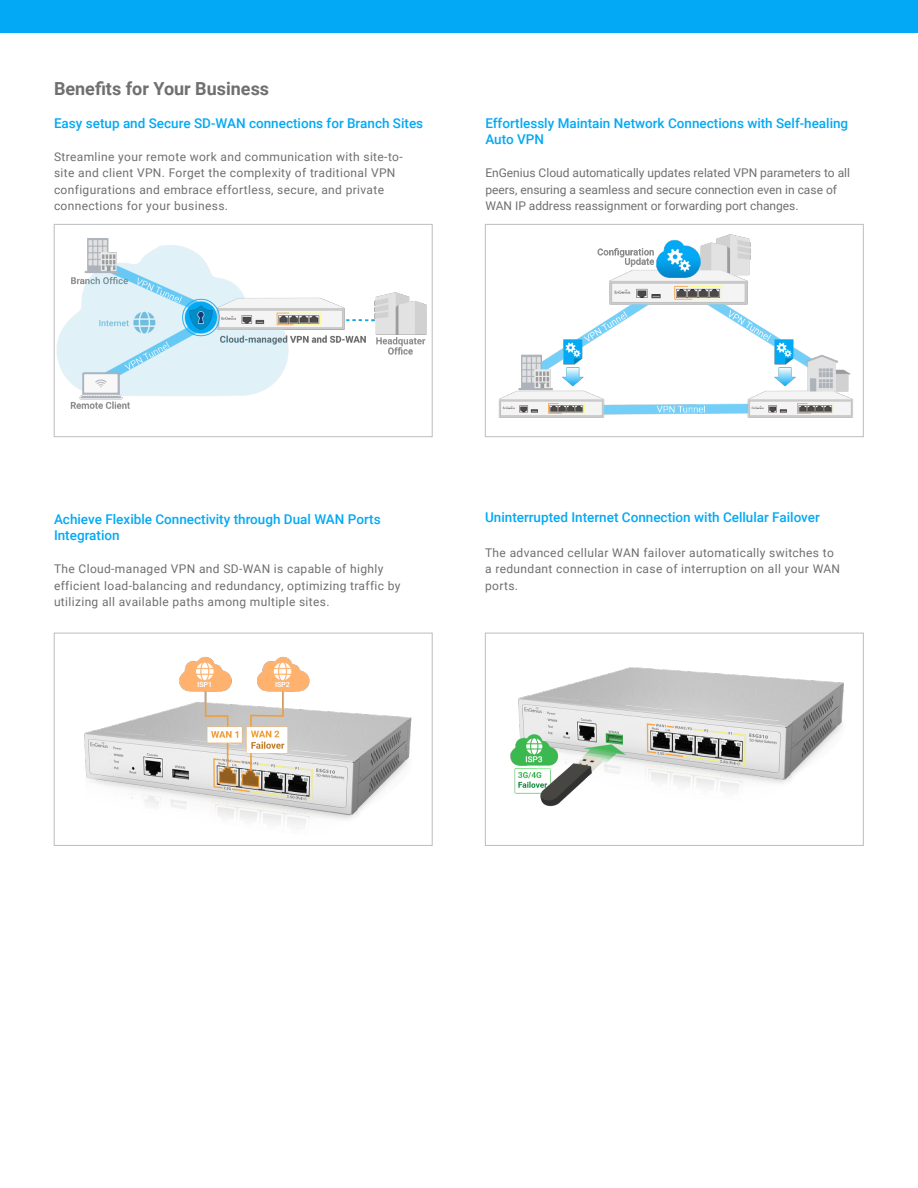
<style>
.page{position:relative;width:918px;height:1188px;background:#fff}
.page>*{position:absolute;margin:0;border:0;box-sizing:border-box;transform-origin:0 0}
.t1{font:700 18px "Roboto";color:#6f6f6f}
.t2{font:500 13.5px/16.5px "Roboto";color:#03a9f4}
.t3{font:12px/16.5px "Roboto";letter-spacing:.03em;color:#6f6f6f}
.t4{font:12px/16.5px "Roboto";color:#6f6f6f}
</style>
<div class="page">
<div style="left:0;top:0;width:918px;height:32px;background:#03a9f4"></div>
<img style="left:498px;top:235px;width:355px;height:183px">
<div style="left:485px;top:224px;width:379px;height:213px;border:1px solid #bcbdc0"></div>
<img style="left:510px;top:667px;width:334px;height:140px">
<div style="left:485px;top:633px;width:379px;height:213px;border:1px solid #bcbdc0"></div>
<img style="left:84px;top:656px;width:328px;height:169px">
<div style="left:54px;top:633px;width:378px;height:213px;border:1px solid #bcbdc0"></div>
<img style="left:57px;top:238px;width:370px;height:171px">
<div style="left:54px;top:224px;width:378px;height:213px;border:1px solid #bcbdc0"></div>
<p class="t1" style="left:54px;top:75px;width:217px">Benefits for Your Business</p>
<p class="t2" style="left:54px;top:114px;width:371px">Easy setup and Secure SD-WAN connections for Branch Sites</p>
<p class="t3" style="left:54px;top:148px;width:350px">Streamline your remote work and communication with site-to&shy;site and client VPN. Forget the complexity of traditional VPN configurations and embrace effortless, secure, and private connections for your business.</p>
<p class="t2" style="left:485px;top:114px;width:364px">Effortlessly Maintain Network Connections with Self-healing<br>Auto VPN</p>
<p class="t4" style="left:485px;top:164px;width:366px">EnGenius Cloud automatically updates related VPN parameters to all peers, ensuring a seamless and secure connection even in case of<br>WAN IP address reassignment or forwarding port changes.</p>
<p class="t2" style="left:54px;top:510px;width:328px">Achieve Flexible Connectivity through Dual WAN Ports<br>Integration</p>
<p class="t3" style="left:54px;top:560px;width:348px">The Cloud-managed VPN and SD-WAN is capable of highly efficient load-balancing and redundancy, optimizing traffic by utilizing all available paths among multiple sites.</p>
<p class="t2" style="left:485px;top:508px;width:336px">Uninterrupted Internet Connection with Cellular Failover</p>
<p class="t3" style="left:485px;top:544px;width:357px">The advanced cellular WAN failover automatically switches to a redundant connection in case of interruption on all your WAN ports.</p>
</div>
